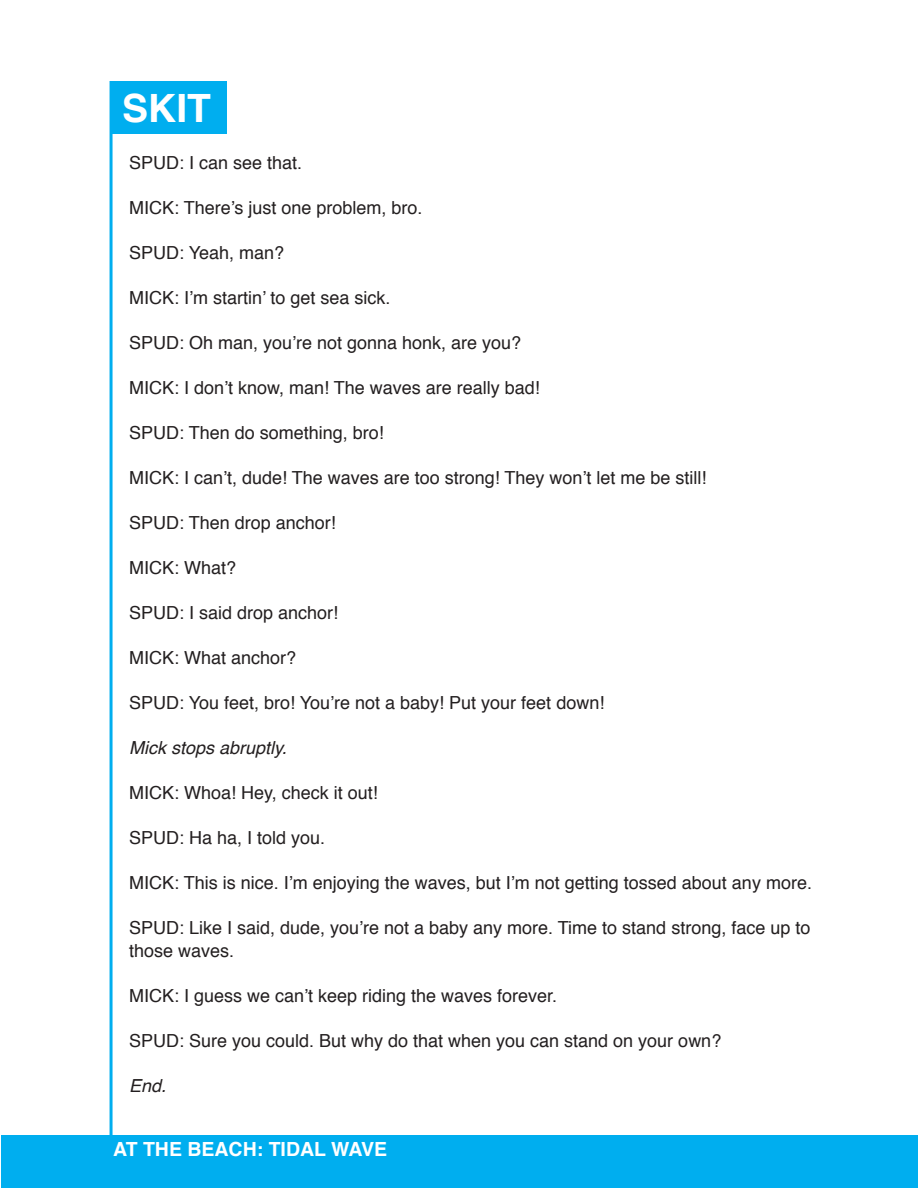
<style>
.page{position:relative;width:918px;height:1188px;background:#fff}
.page>*{position:absolute;margin:0;border:0;box-sizing:border-box;transform-origin:0 0}
.t1{font:700 39px "Helvetica";color:#fff}
.t2{font:700 19.5px "Helvetica";color:#fff}
.t3{font:18px/22.5px "Helvetica";color:#231f20}
.t4{font:italic 18px "Helvetica";color:#231f20}
</style>
<div class="page">
<div style="left:1px;top:1135px;width:917px;height:53px;background:#00aeef"></div>
<hr style="left:110px;top:81px;width:3px;height:1079px;background:#00aeef">
<div style="left:111px;top:81px;width:115px;height:53px;background:#00aeef"></div>
<h1 class="t1" style="left:122px;top:76px;width:90px">SKIT</h1>
<p class="t3" style="left:129px;top:152px;width:175px">SPUD: I can see that.</p>
<p class="t3" style="left:129px;top:197px;width:295px">MICK: There’s just one problem, bro.</p>
<p class="t3" style="left:129px;top:242px;width:157px">SPUD: Yeah, man?</p>
<p class="t3" style="left:129px;top:287px;width:263px">MICK: I’m startin’ to get sea sick.</p>
<p class="t3" style="left:129px;top:332px;width:394px">SPUD: Oh man, you’re not gonna honk, are you?</p>
<p class="t3" style="left:129px;top:377px;width:412px">MICK: I don’t know, man! The waves are really bad!</p>
<p class="t3" style="left:129px;top:422px;width:256px">SPUD: Then do something, bro!</p>
<p class="t3" style="left:129px;top:467px;width:579px">MICK: I can’t, dude! The waves are too strong! They won’t let me be still!</p>
<p class="t3" style="left:129px;top:512px;width:208px">SPUD: Then drop anchor!</p>
<p class="t3" style="left:129px;top:557px;width:109px">MICK: What?</p>
<p class="t3" style="left:129px;top:602px;width:211px">SPUD: I said drop anchor!</p>
<p class="t3" style="left:129px;top:647px;width:169px">MICK: What anchor?</p>
<p class="t3" style="left:129px;top:692px;width:477px">SPUD: You feet, bro! You’re not a baby! Put your feet down!</p>
<p class="t4" style="left:129px;top:734px;width:159px">Mick stops abruptly.</p>
<p class="t3" style="left:129px;top:782px;width:250px">MICK: Whoa! Hey, check it out!</p>
<p class="t3" style="left:129px;top:827px;width:198px">SPUD: Ha ha, I told you.</p>
<p class="t3" style="left:129px;top:872px;width:684px">MICK: This is nice. I’m enjoying the waves, but I’m not getting tossed about any more.</p>
<p class="t3" style="left:129px;top:917px;width:683px">SPUD: Like I said, dude, you’re not a baby any more. Time to stand strong, face up to those waves.</p>
<p class="t3" style="left:129px;top:985px;width:430px">MICK: I guess we can’t keep riding the waves forever.</p>
<p class="t3" style="left:129px;top:1030px;width:594px">SPUD: Sure you could. But why do that when you can stand on your own?</p>
<p class="t4" style="left:129px;top:1071px;width:39px">End.</p>
<p class="t2" style="left:113px;top:1133px;width:276px">AT THE BEACH: TIDAL WAVE</p>
</div>
